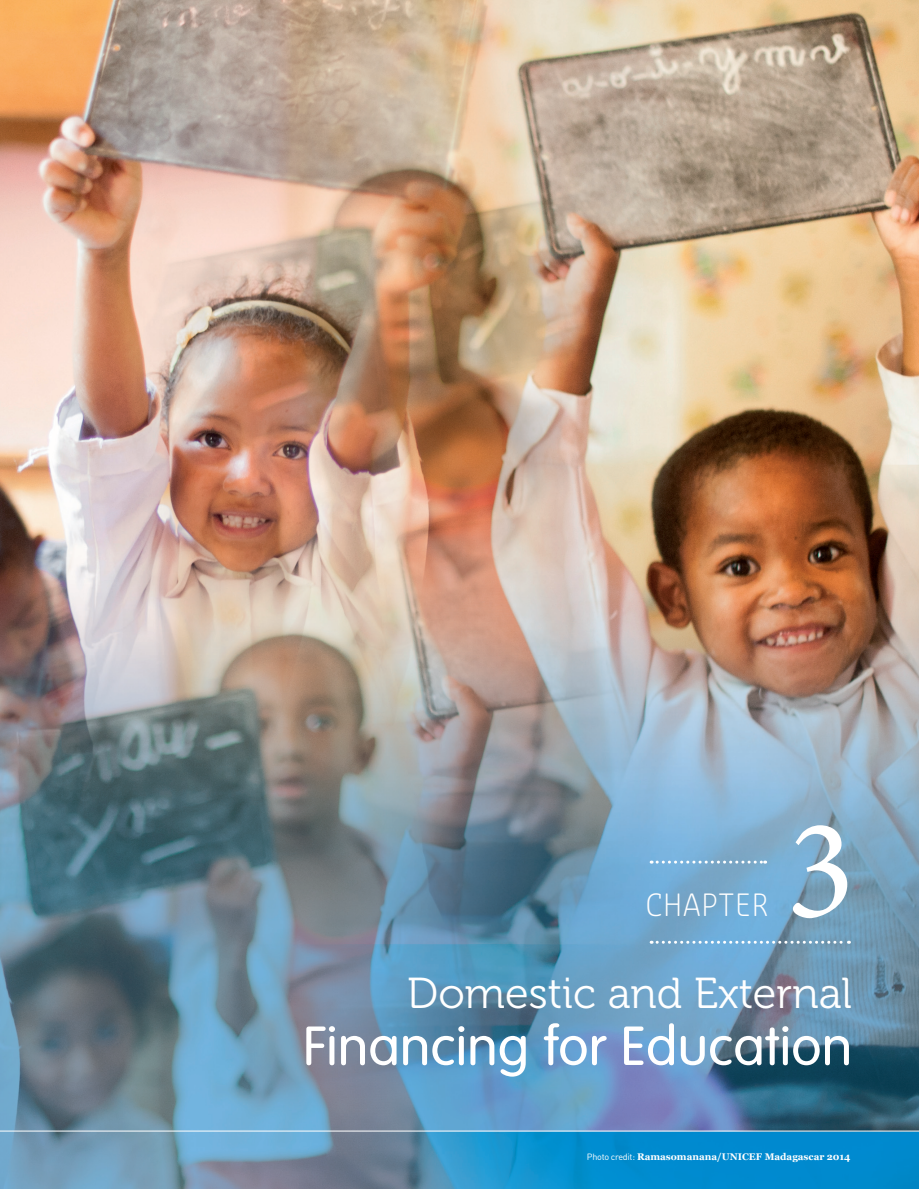
<style>
.page{position:relative;width:919px;height:1189px;background:#fff}
.page>*{position:absolute;margin:0;border:0;box-sizing:border-box;transform-origin:0 0}
.t1{font:143.55px "Minion Pro";color:#fff}
.t2{font:300 54px "VAG Rounded";color:#fff;scale:1.05 1}
.t3{font:43.2px "Museo 300";color:#fff}
.t4{font:300 30px "Sansa Con Soft Std";letter-spacing:.05em;color:#fff}
.t5{font:700 9.6px "Georgia";color:#fff}
.s1{font-family:"DIN Round Pro";font-weight:400;font-size:9px}
</style>
<div class="page">
<img style="left:0;top:0;width:918px;height:1188px">
<svg style="left:650px;top:940px;width:199px;height:3px"></svg>
<svg style="left:650px;top:860px;width:115px;height:3px"></svg>
<hr style="left:0;top:1130px;width:918px;height:1px;background:#fff">
<p class="t4" style="left:645px;top:885px;width:123px">CHAPTER</p>
<p class="t1" style="left:785px;top:774px;width:70px">3</p>
<p class="t3" style="left:407px;top:969px;width:446px">Domestic and External</p>
<p class="t2" style="left:303px;top:1014px;width:524px">Financing for Education</p>
<p class="t5" style="left:586px;top:1149px;width:265px"><span class="s1">Photo credit:</span> Ramasomanana/UNICEF Madagascar 2014</p>
</div>
